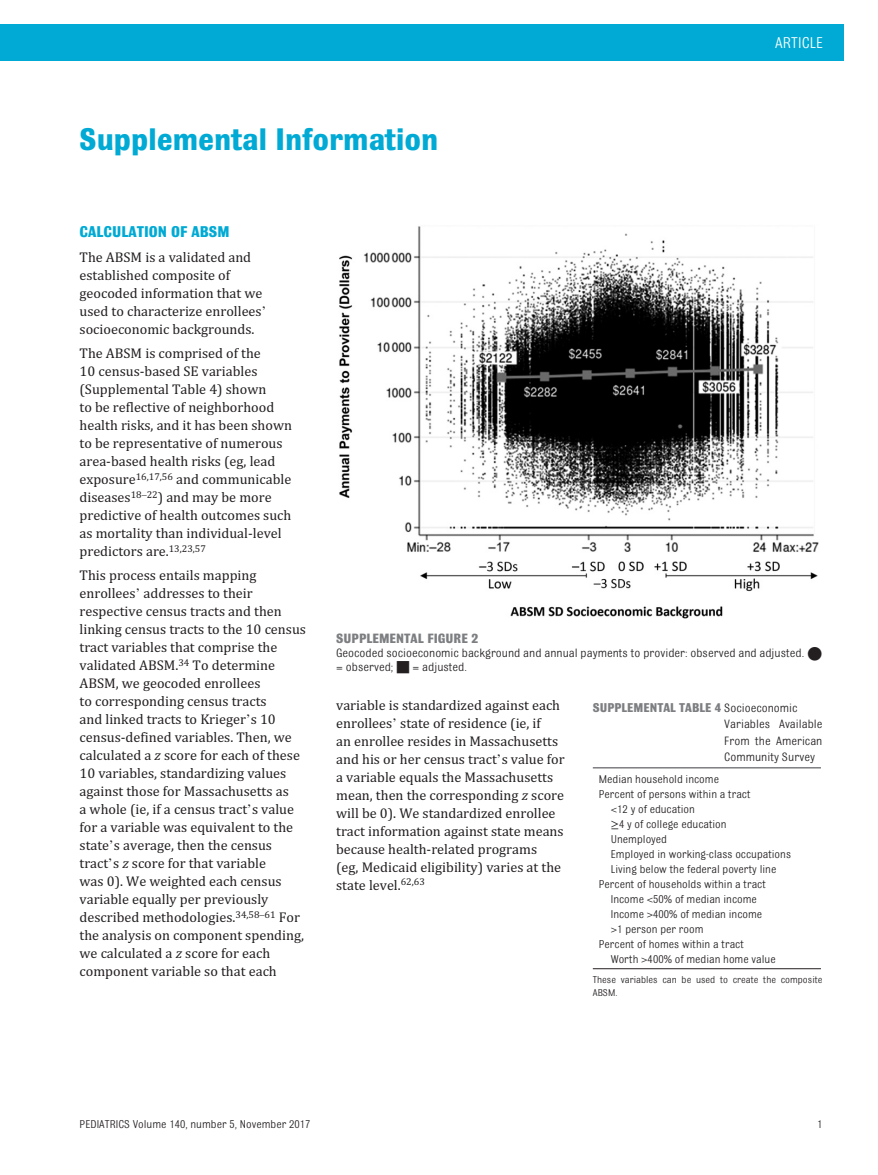
<style>
.page{position:relative;width:878px;height:1175px;background:#fff}
.page>*{position:absolute;margin:0;border:0;box-sizing:border-box;transform-origin:0 0}
.t1{font:700 33px "Bulldog Std";color:#00aad4}
.t2{font:700 16.5px "Bulldog Std";color:#00aad4}
.t3{font:16.5px "Bulldog Std";color:#fff}
.t4{font:14.25px/18px "Cambria";color:#231f20}
.t5{font:700 14.25px "Bulldog Std";color:#7c7e81}
.t6{font:700 13.5px "Bulldog Std";color:#7c7e81}
.t7{font:12.75px/16.5px "Bulldog Std";color:#231f20}
.t8{font:12px "Bulldog Std";color:#231f20}
.t9{font:10.5px/13.5px "Bulldog Std";color:#231f20}
.s1{font-family:"STIX General"}
.s2{font-style:italic}
.s3{font-weight:700;font-size:13.5px;color:#7c7e81}
</style>
<div class="page">
<div style="left:0;top:24px;width:843px;height:36px;background:#00aad4"></div>
<img style="left:339px;top:226px;width:480px;height:393px">
<hr style="left:592px;top:767px;width:228px;height:1px;background:#7c7e81">
<hr style="left:592px;top:968px;width:228px;height:1px;background:#231f20">
<h1 class="t1" style="left:80px;top:121px;width:360px">Supplemental Information</h1>
<p class="t3" style="left:775px;top:34px;width:16px">Article</p>
<p class="t2" style="left:79px;top:223px;width:151px">Calculation of ABSM</p>
<p class="t4" style="left:80px;top:248px;width:188px">The ABSM is a validated and established composite of geocoded information that we used to characterize enrollees<span class="s1">’ </span>socioeconomic backgrounds.</p>
<p class="t4" style="left:79px;top:344px;width:214px">The ABSM is comprised of the<br>10 census-based SE variables (Supplemental Table 4) shown<br>to be reflective of neighborhood health risks, and it has been shown to be representative of numerous area-based health risks (eg, lead exposure<sup>16,17,56</sup> and communicable diseases<sup>18</sup><sup>–</sup><sup>22</sup>) and may be more predictive of health outcomes such as mortality than individual-level predictors are.<sup>13,23,57</sup></p>
<p class="t4" style="left:79px;top:566px;width:228px">This process entails mapping enrollees<span class="s1">’</span> addresses to their respective census tracts and then linking census tracts to the 10 census tract variables that comprise the validated ABSM.<sup>34</sup> To determine ABSM, we geocoded enrollees<br>to corresponding census tracts<br>and linked tracts to Krieger<span class="s1">’</span>s 10 census-defined variables. Then, we calculated a <span class="s2">z</span> score for each of these 10 variables, standardizing values against those for Massachusetts as<br>a whole (ie, if a census tract<span class="s1">’</span>s value for a variable was equivalent to the state<span class="s1">’</span>s average, then the census tract<span class="s1">’</span>s <span class="s2">z</span> score for that variable<br>was 0). We weighted each census variable equally per previously described methodologies.<sup>34,58</sup><sup>–</sup><sup>61</sup> For the analysis on component spending, we calculated a <span class="s2">z</span> score for each component variable so that each</p>
<p class="t5" style="left:336px;top:630px;width:62px">SUPPLEMENTA</p>
<p class="t5" style="left:418px;top:630px;width:62px">L FIGURE 2</p>
<p class="t7" style="left:336px;top:646px;width:488px;line-height:14.2px">Geocoded socioeconomic background and annual payments to provider: observed and adjusted. <span class="s1">⬤ </span>= observed; <span class="s1">⬛</span> = adjusted.</p>
<p class="t6" style="left:592px;top:700px;width:59px">SUPPLEMENTA</p>
<p class="t7" style="left:724px;top:699px;width:100px;text-indent:-54px"><span class="s3">L TABLE 4</span> Socioeconomic<br>Variables Available<br>From the American<br>Community Survey</p>
<p class="t8" style="left:598px;top:772px;width:122px">Median household income</p>
<p class="t8" style="left:598px;top:787px;width:153px">Percent of persons within a tract</p>
<p class="t8" style="left:610px;top:802px;width:86px">&lt;12 y of education</p>
<p class="t8" style="left:610px;top:817px;width:117px"><span class="s1">≥</span>4 y of college education</p>
<p class="t8" style="left:610px;top:832px;width:58px">Unemployed</p>
<p class="t8" style="left:610px;top:847px;width:182px">Employed in working-class occupations</p>
<p class="t8" style="left:610px;top:862px;width:167px">Living below the federal poverty line</p>
<p class="t8" style="left:598px;top:877px;width:168px">Percent of households within a tract</p>
<p class="t8" style="left:610px;top:892px;width:148px">Income &lt;50% of median income</p>
<p class="t8" style="left:610px;top:907px;width:153px">Income &gt;400% of median income</p>
<p class="t8" style="left:610px;top:922px;width:94px">&gt;1 person per room</p>
<p class="t8" style="left:598px;top:937px;width:146px">Percent of homes within a tract</p>
<p class="t8" style="left:610px;top:952px;width:166px">Worth &gt;400% of median home value</p>
<p class="t9" style="left:592px;top:972px;width:231px">These variables can be used to create the composite<br>ABSM.</p>
<p class="t4" style="left:336px;top:695px;width:230px">variable is standardized against each enrollees<span class="s1">’</span> state of residence (ie, if<br>an enrollee resides in Massachusetts and his or her census tract<span class="s1">’</span>s value for a variable equals the Massachusetts mean, then the corresponding <span class="s2">z</span> score will be 0). We standardized enrollee tract information against state means because health-related programs<br>(eg, Medicaid eligibility) varies at the state level.<sup>62,63</sup></p>
<p class="t8" style="left:80px;top:1118px;width:232px">PEDIATRICS Volume 140, number 5, November 2017</p>
<p class="t8" style="left:817px;top:1118px;width:7px">1</p>
</div>
